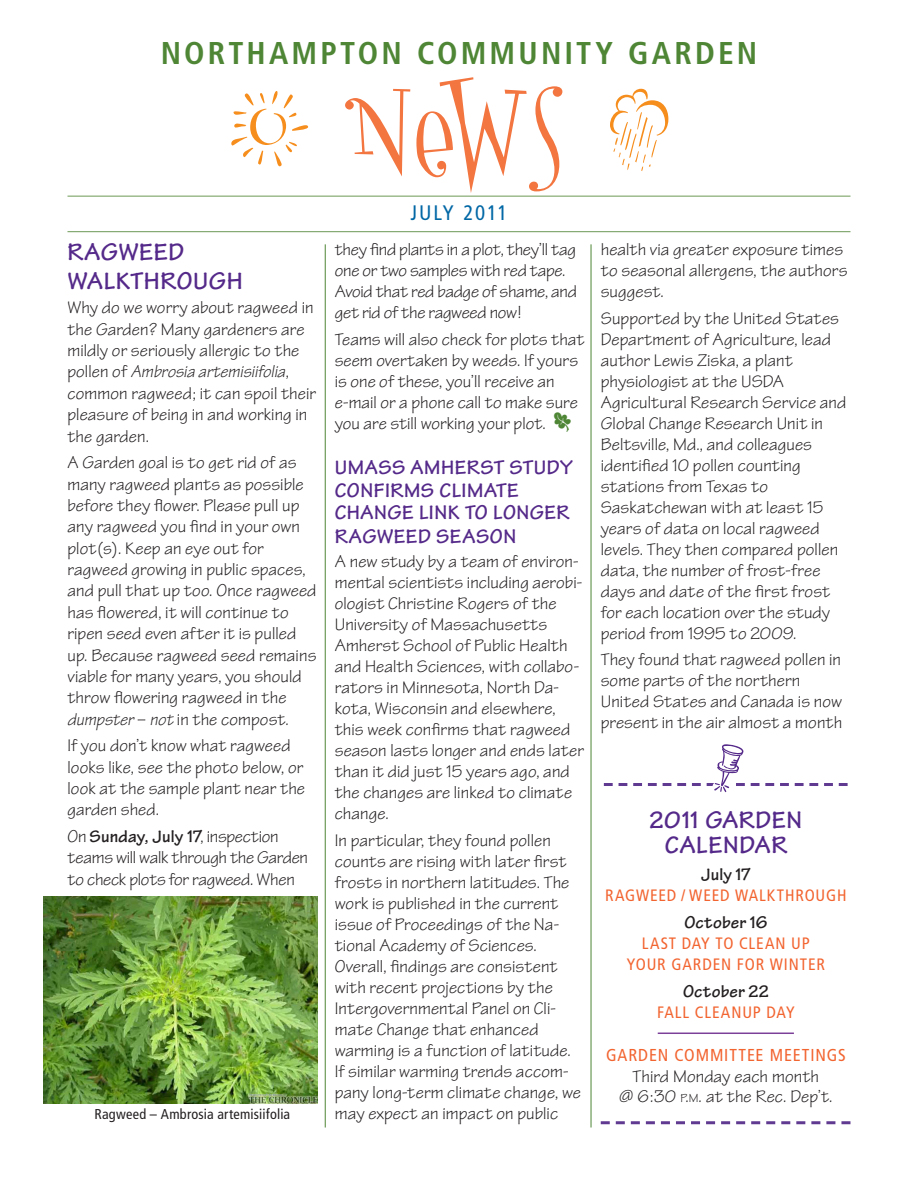
<style>
.page{position:relative;width:918px;height:1188px;background:#fff}
.page>*{position:absolute;margin:0;border:0;box-sizing:border-box;transform-origin:0 0}
.tekton_story{font:153.15px "Randumhouse";color:#f37540}
.small_head_frut_57{font:700 condensed 31.5px "Frutiger";letter-spacing:.1em;color:#4e8635}
.story_head{font:25.5px/28.5px "Tekton MM 503 488";letter-spacing:.02em;color:#542989}
.story_head-2{font:21px/23px "Tekton MM 503 488";letter-spacing:.02em;color:#542989}
.small_head_frut_57-2{font:condensed 21px "Frutiger";letter-spacing:.08em;color:#0067a5}
.tekton_story-2{font:18px/21px "Tekton MM 240 564";letter-spacing:.005em;color:#231f20}
.tekton_story-3{font:18px/21px "Tekton MM 240 564";letter-spacing:-.015em;color:#231f20}
.calendar_date{font:18px "Tekton MM 503 488";letter-spacing:.01em;color:#231f20}
.tekton_story-4{font:condensed 17.25px "Frutiger";letter-spacing:.05em;color:#f26430}
.calendar_event{font:condensed 16.5px/21px "Frutiger";letter-spacing:.05em;color:#f26430;text-align:center}
.photo_caption{font:condensed 14.25px "Frutiger";letter-spacing:.015em;color:#231f20}
.s1{font-size:141px}
.s2{font-family:"Tekton MM Oblique 240 564"}
.s3{font-family:"Tekton MM 503 488"}
.s4{font-family:"Tekton MM SC700 240 564";font-size:12.6px}
.s5{font-family:"Tekton MM SC700 240 564"}
</style>
<div class="page">
<hr style="left:325px;top:244px;width:1px;height:884px;background:#4e8635">
<hr style="left:591px;top:244px;width:1px;height:884px;background:#4e8635">
<hr style="left:68px;top:231px;width:782px;height:1px;background:#739d5d">
<hr style="left:68px;top:196px;width:782px;height:1px;background:#739d5d">
<hr style="left:658px;top:1033px;width:136px;height:1px;background:#7c4099">
<svg style="left:601px;top:1121px;width:249px;height:3px"></svg>
<img style="left:43px;top:897px;width:275px;height:206px">
<svg style="left:604px;top:783px;width:244px;height:3px"></svg>
<p class="small_head_frut_57" style="left:161px;top:35px;width:598px">NORTHAMPTON COMMUNITY GARDEN</p>
<p class="tekton_story" style="left:342px;top:24px;width:225px">Ne<span class="s1">W</span>S</p>
<p class="small_head_frut_57-2" style="left:410px;top:201px;width:99px">JULY 2011</p>
<p class="story_head" style="left:68px;top:239px;width:177px">RAGWEED<br>WALKTHROUGH</p>
<p class="tekton_story-2" style="left:68px;top:298px;width:250px">Why do we worry about ragweed in the Garden? Many gardeners are mildly or seriously allergic to the pollen of <span class="s2">Ambrosia artemisiifolia</span>, common ragweed; it can spoil their pleasure of being in and working in the garden.</p>
<p class="tekton_story-2" style="left:68px;top:452px;width:250px">A Garden goal is to get rid of as many ragweed plants as possible before they flower. Please pull up any ragweed you find in your own plot(s). Keep an eye out for ragweed growing in public spaces, and pull that up too. Once ragweed has flowered, it will continue to ripen seed even after it is pulled up. Because ragweed seed remains viable for many years, you should throw flowering ragweed in the <span class="s2">dumpster</span> – <span class="s2">not</span> in the compost.</p>
<p class="tekton_story-2" style="left:68px;top:736px;width:239px">If you don’t know what ragweed looks like, see the photo below, or look at the sample plant near the garden shed.</p>
<p class="tekton_story-2" style="left:68px;top:826px;width:242px">On <span class="s3">Sunday, July 17</span>, inspection teams will walk through the Garden to check plots for ragweed. When</p>
<p class="tekton_story-3" style="left:335px;top:240px;width:244px">they find plants in a plot, they’ll tag one or two samples with red tape.<br>Avoid that red badge of shame, and get rid of the ragweed now!</p>
<p class="tekton_story-2" style="left:335px;top:329px;width:251px">Teams will also check for plots that seem overtaken by weeds. If yours is one of these, you’ll receive an e-mail or a phone call to make sure you are still working your plot.</p>
<p class="story_head-2" style="left:335px;top:457px;width:239px">UMASS AMHERST STUDY<br>CONFIRMS CLIMATE<br>CHANGE LINK TO LONGER<br>RAGWEED SEASON</p>
<p class="tekton_story-2" style="left:335px;top:552px;width:251px">A new study by a team of environ&shy;mental scientists including aerobi&shy;ologist Christine Rogers of the<br>University of Massachusetts<br>Amherst School of Public Health and Health Sciences, with collabo&shy;rators in Minnesota, North Da&shy;kota, Wisconsin and elsewhere, this week confirms that ragweed season lasts longer and ends later than it did just 15 years ago, and the changes are linked to climate change.</p>
<p class="tekton_story-2" style="left:335px;top:830px;width:248px">In particular, they found pollen counts are rising with later first frosts in northern latitudes. The work is published in the current issue of Proceedings of the Na&shy;tional Academy of Sciences.<br>Overall, findings are consistent with recent projections by the<br>Intergovernmental Panel on Cli&shy;mate Change that enhanced warming is a function of latitude.<br>If similar warming trends accom&shy;pany long-term climate change, we may expect an impact on public</p>
<p class="tekton_story-2" style="left:601px;top:240px;width:248px">health via greater exposure times to seasonal allergens, the authors suggest.</p>
<p class="tekton_story-2" style="left:601px;top:308px;width:247px">Supported by the United States<br>Department of Agriculture, lead author Lewis Ziska, a plant physiologist at the USDA<br>Agricultural Research Service and<br>Global Change Research Unit in<br>Beltsville, Md., and colleagues identified 10 pollen counting stations from Texas to<br>Saskatchewan with at least 15 years of data on local ragweed levels. They then compared pollen data, the number of frost-free days and date of the first frost for each location over the study period from 1995 to 2009.</p>
<p class="tekton_story-2" style="left:601px;top:649px;width:243px">They found that ragweed pollen in some parts of the northern<br>United States and Canada is now present in the air almost a month</p>
<p class="story_head" style="left:650px;top:808px;width:154px;line-height:25.5px;text-align:center">2011 GARDEN<br>CALENDAR</p>
<p class="calendar_date" style="left:701px;top:864px;width:51px">July 17</p>
<p class="calendar_event" style="left:605px;top:884px;width:243px">RAGWEED / WEED WALKTHROUGH</p>
<p class="calendar_date" style="left:684px;top:912px;width:84px">October 16</p>
<p class="calendar_event" style="left:627px;top:932px;width:200px">LAST DAY TO CLEAN UP<br>YOUR GARDEN FOR WINTER</p>
<p class="calendar_date" style="left:683px;top:981px;width:87px">October 22</p>
<p class="calendar_event" style="left:657px;top:1001px;width:139px">FALL CLEANUP DAY</p>
<p class="tekton_story-4" style="left:606px;top:1045px;width:241px">GARDEN COMMITTEE MEETINGS</p>
<p class="tekton_story-2" style="left:619px;top:1067px;width:215px;line-height:19.5px;text-align:center">Third Monday each month<br>@ 6:30 <span class="s4">p</span><span class="s5">.</span><span class="s4">m</span><span class="s5">.</span> at the Rec. Dep’t.</p>
<p class="photo_caption" style="left:95px;top:1106px;width:197px">Ragweed – Ambrosia artemisiifolia</p>
</div>
